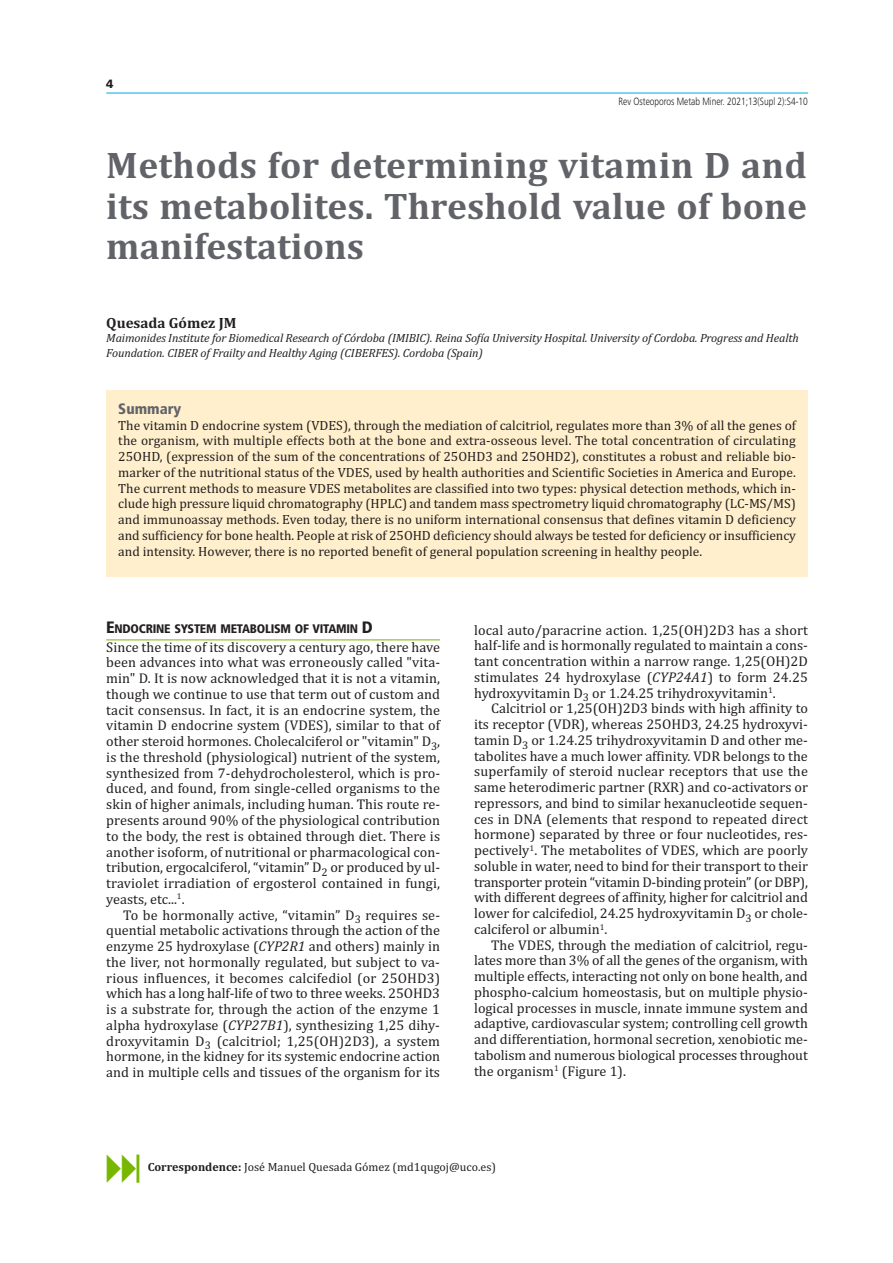
<style>
.page{position:relative;width:893px;height:1263px;background:#fff}
.page>*{position:absolute;margin:0;border:0;box-sizing:border-box;transform-origin:0 0}
.t1{font:700 37.5px/40.5px "Cambria";color:#626369;text-align:justify}
.t2{font:700 15px "Cambria";color:#231f20}
.t3{font:900 condensed 15px "Frutiger";color:#626369}
.t4{font:14.25px/15.8px "Cambria";color:#231f20;text-align:justify}
.t5{font:13.5px/15.8px "Cambria";color:#231f20;text-align:justify}
.t6{font:900 condensed 12.3px "Frutiger";letter-spacing:-.02em;color:#231f20}
.t7{font:italic 12px/14.2px "Cambria";letter-spacing:-.01em;color:#231f20}
.t8{font:12px "Cambria";color:#231f20}
.t9{font:900 12px "Frutiger";color:#231f20}
.t10{font:300 10.5px "Frutiger";color:#231f20;scale:.8 1}
.s1{font-size:16.5px}
.s2{font-style:italic}
.s3{font-weight:700}
</style>
<div class="page">
<hr style="left:106px;top:93px;width:702px;height:1px;background:#00a8e1">
<hr style="left:106px;top:639px;width:334px;height:1px;background:#77b700">
<div style="left:106px;top:391px;width:702px;height:186px;background:#ffefcc"></div>
<p class="t9" style="left:106px;top:79px;width:9px">4</p>
<p class="t10" style="left:619px;top:97px;width:238px">Rev Osteoporos Metab Miner. 2021;13(Supl 2):S4-10</p>
<h1 class="t1" style="left:106px;top:149px;width:702px">Methods for determining vitamin D and its metabolites. Threshold value of bone manifestations</h1>
<p class="t2" style="left:106px;top:317px;width:132px">Quesada Gómez JM</p>
<p class="t7" style="left:106px;top:332px;width:694px">Maimonides Institute for Biomedical Research of Córdoba (IMIBIC). Reina Sofía University Hospital. University of Cordoba. Progress and Health<br>Foundation. CIBER of Frailty and Healthy Aging (CIBERFES). Cordoba (Spain)</p>
<p class="t3" style="left:118px;top:403px;width:65px">Summary</p>
<p class="t5" style="left:118px;top:419px;width:679px">The vitamin D endocrine system (VDES), through the mediation of calcitriol, regulates more than 3% of all the genes of the organism, with multiple effects both at the bone and extra‐osseous level. The total concentration of circulating 25OHD, (expression of the sum of the concentrations of 25OHD3 and 25OHD2), constitutes a robust and reliable bio‐ marker of the nutritional status of the VDES, used by health authorities and Scientific Societies in America and Europe.<br>The current methods to measure VDES metabolites are classified into two types: physical detection methods, which in‐ clude high pressure liquid chromatography (HPLC) and tandem mass spectrometry liquid chromatography (LC‐MS/MS) and immunoassay methods. Even today, there is no uniform international consensus that defines vitamin D deficiency and sufficiency for bone health. People at risk of 25OHD deficiency should always be tested for deficiency or insufficiency and intensity. However, there is no reported benefit of general population screening in healthy people.</p>
<p class="t6" style="left:106px;top:624px;width:268px"><span class="s1">E</span>NDOCRINE SYSTEM METABOLISM OF VITAMIN <span class="s1">D</span></p>
<p class="t4" style="left:106px;top:640px;width:335px">Since the time of its discovery a century ago, there have been advances into what was erroneously called "vita‐ min" D. It is now acknowledged that it is not a vitamin, though we continue to use that term out of custom and tacit consensus. In fact, it is an endocrine system, the vitamin D endocrine system (VDES), similar to that of other steroid hormones. Cholecalciferol or "vitamin" D<sub>3</sub>, is the threshold (physiological) nutrient of the system, synthesized from 7‐dehydrocholesterol, which is pro‐ duced, and found, from single‐celled organisms to the skin of higher animals, including human. This route re‐ presents around 90% of the physiological contribution to the body, the rest is obtained through diet. There is another isoform, of nutritional or pharmacological con‐ tribution, ergocalciferol, “vitamin” D<sub>2</sub> or produced by ul‐ traviolet irradiation of ergosterol contained in fungi, yeasts, etc...<sup>1</sup>.</p>
<p class="t4" style="left:106px;top:908px;width:335px;text-indent:17px">To be hormonally active, “vitamin” D<sub>3</sub> requires se‐ quential metabolic activations through the action of the enzyme 25 hydroxylase (<span class="s2">CYP2R1</span> and others) mainly in the liver, not hormonally regulated, but subject to va‐ rious influences, it becomes calcifediol (or 25OHD3) which has a long half‐life of two to three weeks. 25OHD3 is a substrate for, through the action of the enzyme 1 alpha hydroxylase (<span class="s2">CYP27B1</span>), synthesizing 1,25 dihy‐ droxyvitamin D<sub>3</sub> (calcitriol; 1,25(OH)2D3), a system hormone, in the kidney for its systemic endocrine action and in multiple cells and tissues of the organism for its</p>
<p class="t4" style="left:474px;top:623px;width:335px">local auto/paracrine action. 1,25(OH)2D3 has a short half‐life and is hormonally regulated to maintain a cons‐ tant concentration within a narrow range. 1,25(OH)2D stimulates 24 hydroxylase (<span class="s2">CYP24A1</span>) to form 24.25 hydroxyvitamin D<sub>3</sub> or 1.24.25 trihydroxyvitamin<sup>1</sup>.</p>
<p class="t4" style="left:474px;top:702px;width:335px;text-indent:17px">Calcitriol or 1,25(OH)2D3 binds with high affinity to its receptor (VDR), whereas 25OHD3, 24.25 hydroxyvi‐ tamin D<sub>3</sub> or 1.24.25 trihydroxyvitamin D and other me‐ tabolites have a much lower affinity. VDR belongs to the superfamily of steroid nuclear receptors that use the same heterodimeric partner (RXR) and co‐activators or repressors, and bind to similar hexanucleotide sequen‐ ces in DNA (elements that respond to repeated direct hormone) separated by three or four nucleotides, res‐ pectively<sup>1</sup>. The metabolites of VDES, which are poorly soluble in water, need to bind for their transport to their transporter protein “vitamin D‐binding protein” (or DBP), with different degrees of affinity, higher for calcitriol and lower for calcifediol, 24.25 hydroxyvitamin D<sub>3</sub> or chole‐ calciferol or albumin<sup>1</sup>.</p>
<p class="t4" style="left:474px;top:938px;width:335px;text-indent:17px">The VDES, through the mediation of calcitriol, regu‐ lates more than 3% of all the genes of the organism, with multiple effects, interacting not only on bone health, and phospho‐calcium homeostasis, but on multiple physio‐ logical processes in muscle, innate immune system and adaptive, cardiovascular system; controlling cell growth and differentiation, hormonal secretion, xenobiotic me‐ tabolism and numerous biological processes throughout the organism<sup>1</sup> (Figure 1).</p>
<p class="t8" style="left:148px;top:1162px;width:350px"><span class="s3">Correspondence:</span> José Manuel Quesada Gómez (md1qugoj@uco.es)</p>
</div>
